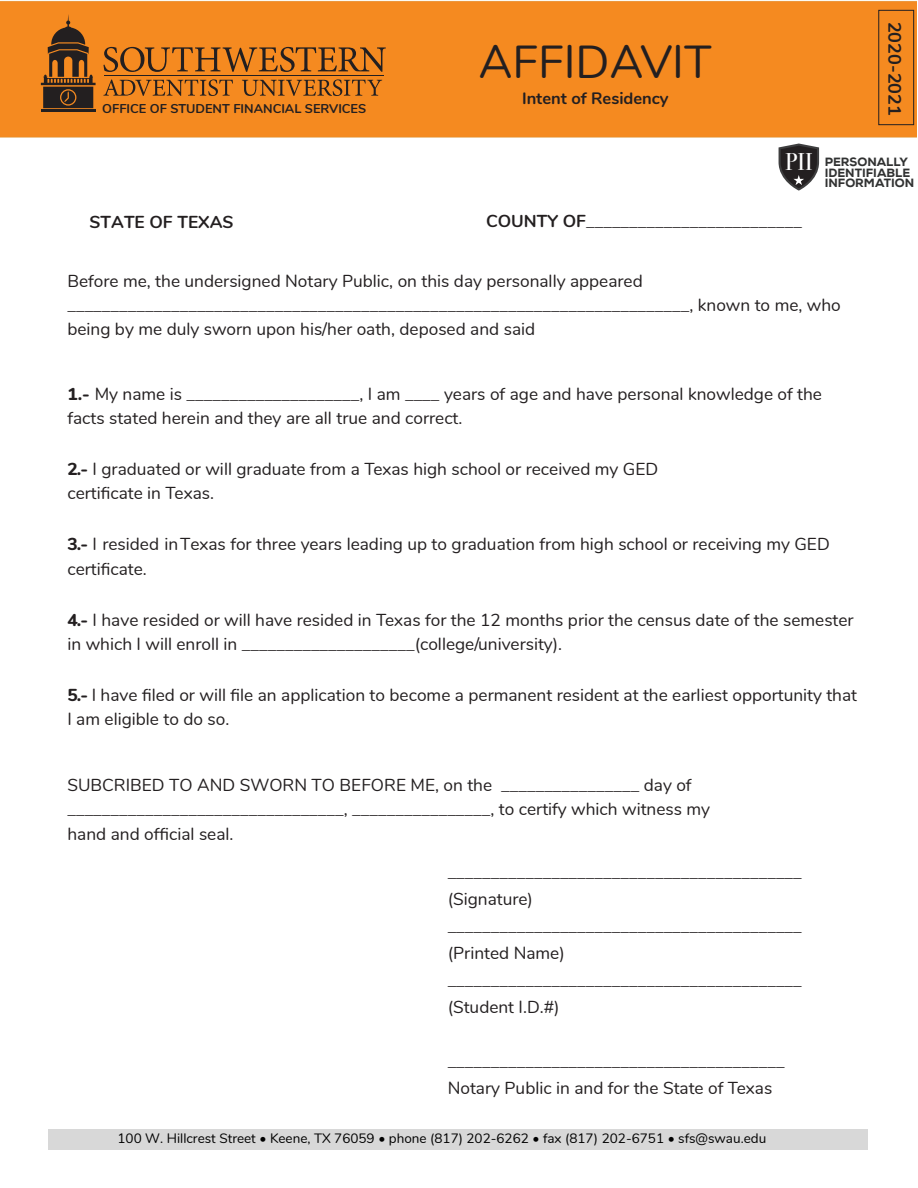
<style>
.page{position:relative;width:918px;height:1188px;background:#fff}
.page>*{position:absolute;margin:0;border:0;box-sizing:border-box;transform-origin:0 0}
.t1{font:46.2px "Nunito";color:#231f20}
.t2{font:700 18px "Nunito";color:#231f20}
.t3{font:17.25px/24.2px "Nunito";color:#231f20}
.t4{font:700 17.25px "Nunito";color:#231f20}
.t5{font:700 16.5px "Nunito";color:#231f20}
.t6{font:13.5px "Nunito";color:#000}
.t7{font:700 12.75px "Nunito";color:#231f20}
.t8{font:800 12px/10.8px "Nexa";color:#313232}
.s1{font-family:"Bodoni Svty Two ITCTT";font-weight:400;font-size:24px;color:#fff}
.s2{font-weight:700}
.s3{font-weight:800}
.s4{font-style:inherit}
</style>
<div class="page">
<div style="left:0;top:1px;width:917px;height:137px;background:#f58a20"></div>
<div style="left:878px;top:10px;width:36px;height:115px;border:1px solid #231f20"></div>
<hr style="left:104px;top:76px;width:280px;height:1px;background:#231f20">
<svg style="left:103px;top:47px;width:283px;height:25px;background:#bb6c20"></svg>
<svg style="left:103px;top:79px;width:130px;height:17px;background:#c06f20"></svg>
<svg style="left:242px;top:79px;width:140px;height:17px;background:#bf6e20"></svg>
<hr style="left:41px;top:110px;width:55px;height:2px;background:#231f20">
<svg style="left:41px;top:14px;width:55px;height:94px;background:#8b5420"></svg>
<svg style="left:779px;top:144px;width:40px;height:47px"></svg>
<div style="left:48px;top:1129px;width:820px;height:21px;background:#d8d8d8"></div>
<p class="t7" style="left:102px;top:99px;width:265px">OFFICE OF STUDENT FINANCIAL SERVICES</p>
<h1 class="t1" style="left:479px;top:28px;width:234px">AFFIDAVIT</h1>
<p class="t5" style="left:522px;top:86px;width:148px">Intent of Residency</p>
<p class="t2" style="left:908px;top:22px;width:96px;rotate:90deg">2020-2021</p>
<p class="t8" style="left:825px;top:156px;width:91px;text-indent:-39px"><span class="s1">PII</span> PERSONALLY<br>IDENTIFIABLE<br>INFORMATION</p>
<p class="t4" style="left:90px;top:209px;width:145px">STATE OF TEXAS</p>
<p class="t3" style="left:486px;top:208px;width:318px"><span class="s2">COUNTY OF</span>_________________________</p>
<p class="t3" style="left:67px;top:268px;width:775px">Before me, the undersigned Notary Public, on this day personally appeared ________________________________________________________________________, known to me, who being by me duly sworn upon his/her oath, deposed and said</p>
<p class="t3" style="left:67px;top:381px;width:756px"><span class="s3">1.-</span> My name is ____________________, I am ____ years of age and have personal knowledge of the facts stated herein and they are all true and correct.</p>
<p class="t3" style="left:67px;top:456px;width:592px"><span class="s3">2.-</span> I graduated or will graduate from a Texas high school or received my GED certificate in Texas.</p>
<p class="t3" style="left:67px;top:531px;width:764px"><span class="s3">3.-</span> I resided in Texas for three years leading up to graduation from high school or receiving my GED certificate.</p>
<p class="t3" style="left:67px;top:607px;width:788px"><span class="s3">4.-</span> I have resided or will have resided in Texas for the 12 months prior the census date of the semester in which I will enroll in ____________________(college/university).</p>
<p class="t3" style="left:67px;top:682px;width:791px"><span class="s3">5.-</span> I have filed or will file an application to become a permanent resident at the earliest opportunity that<br>I am eligible to do so.</p>
<p class="t3" style="left:67px;top:772px;width:644px">SUBCRIBED TO AND SWORN TO BEFORE ME, on the ________________ day of ________________________________, ________________, to certify which witness my hand and official seal.</p>
<p class="t3" style="left:448px;top:858px;width:356px;line-height:27px">_________________________________________ (Signature) _________________________________________ (Printed Name) _________________________________________ (Student I.D.#)</p>
<p class="t3" style="left:448px;top:1046px;width:338px;line-height:27px">_______________________________________<br>Notary Public in and for the State of Texas</p>
<p class="t6" style="left:118px;top:1128px;width:650px">100 W. Hillcrest Street • Keene, TX 76059 • phone (817) 202-6262 • fax (817) 202-6751 • <span class="s4">sfs@swau</span>.edu</p>
</div>
